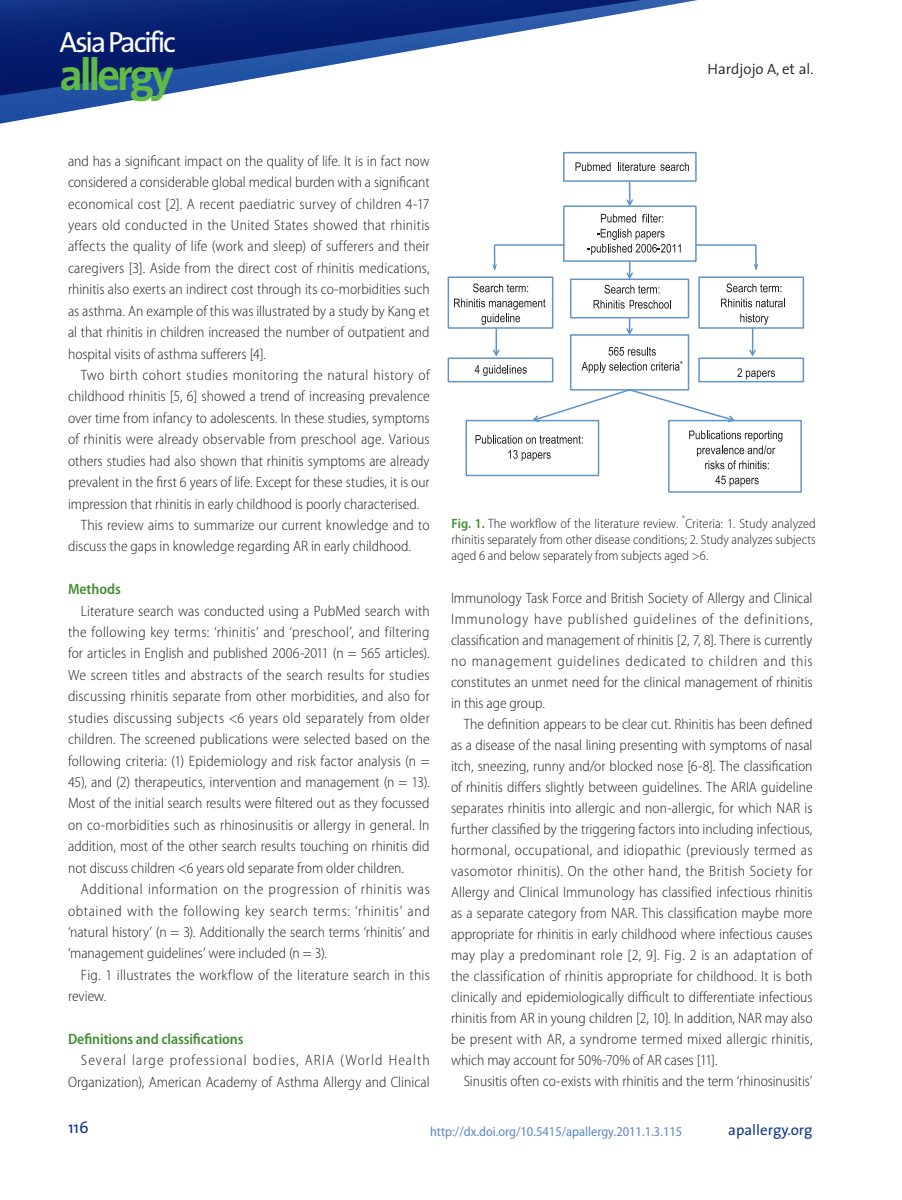
<style>
.page{position:relative;width:902px;height:1200px;background:#fff}
.page>*{position:absolute;margin:0;border:0;box-sizing:border-box;transform-origin:0 0}
.t1{font:700 45.15px "The Sans";letter-spacing:-.075em;color:#60bb46}
.t2{font:29.25px "The Sans";letter-spacing:-.075em;color:#fff}
.t3{font:16.5px "The Sans";color:#103987}
.t4{font:300 semi-condensed 15px/21.5px "Myriad Pro";color:#231f20;text-align:justify}
.t5{font:300 semi-condensed 15px "Myriad Pro";letter-spacing:.03em;color:#231f20}
.t6{font:600 semi-condensed 15px "Myriad Pro";letter-spacing:-.005em;color:#428d33}
.t7{font:300 15px "The Sans";color:#231f20}
.t8{font:15px "The Sans";color:#103987}
.t9{font:300 semi-condensed 13.5px/16.2px "Myriad Pro";color:#231f20;text-align:justify}
.t10{font:semi-condensed 13.5px "Myriad Pro";color:#5d88c6}
.t11{font:300 semi-condensed 7.8px "Myriad Pro";color:#231f20}
.s1{font-weight:600;color:#428d33}
</style>
<div class="page">
<svg style="left:0;top:97px;width:150px;height:27px"></svg>
<svg style="left:0;top:0;width:698px;height:97px"></svg>
<hr style="left:493px;top:245px;width:2px;height:24px;background:#5b92c8">
<svg style="left:492px;top:264px;width:4px;height:7px"></svg>
<svg style="left:754px;top:244px;width:4px;height:27px"></svg>
<hr style="left:494px;top:244px;width:70px;height:2px;background:#5b92c8">
<hr style="left:695px;top:244px;width:60px;height:2px;background:#5b92c8">
<svg style="left:447px;top:276px;width:357px;height:216px"></svg>
<svg style="left:626px;top:317px;width:7px;height:18px"></svg>
<svg style="left:532px;top:388px;width:203px;height:34px"></svg>
<svg style="left:562px;top:152px;width:135px;height:127px"></svg>
<h2 class="t2" style="left:60px;top:18px;width:118px">Asia Pacific</h2>
<h1 class="t1" style="left:60px;top:37px;width:116px">allergy</h1>
<p class="t7" style="left:707px;top:57px;width:107px">Hardjojo A, et al.</p>
<p class="t4" style="left:68px;top:150px;width:363px">and has a significant impact on the quality of life. It is in fact now considered a considerable global medical burden with a significant economical cost [2]. A recent paediatric survey of children 4-17 years old conducted in the United States showed that rhinitis affects the quality of life (work and sleep) of sufferers and their caregivers [3]. Aside from the direct cost of rhinitis medications, rhinitis also exerts an indirect cost through its co-morbidities such as asthma. An example of this was illustrated by a study by Kang et al that rhinitis in children increased the number of outpatient and hospital visits of asthma sufferers [4].</p>
<p class="t5" style="left:81px;top:366px;width:350px">Two birth cohort studies monitoring the natural history of</p>
<p class="t4" style="left:68px;top:385px;width:363px">childhood rhinitis [5, 6] showed a trend of increasing prevalence</p>
<p class="t4" style="left:68px;top:407px;width:363px">over time from infancy to adolescents. In these studies, symptoms</p>
<p class="t4" style="left:68px;top:428px;width:363px">of rhinitis were already observable from preschool age. Various</p>
<p class="t4" style="left:68px;top:449px;width:363px">others studies had also shown that rhinitis symptoms are already</p>
<p class="t4" style="left:68px;top:471px;width:363px">prevalent in the first 6 years of life. Except for these studies, it is our</p>
<p class="t4" style="left:68px;top:492px;width:353px">impression that rhinitis in early childhood is poorly characterised.</p>
<p class="t4" style="left:81px;top:514px;width:350px">This review aims to summarize our current knowledge and to</p>
<p class="t4" style="left:68px;top:535px;width:344px">discuss the gaps in knowledge regarding AR in early childhood.</p>
<p class="t6" style="left:68px;top:579px;width:54px">Methods</p>
<p class="t4" style="left:68px;top:599px;width:363px;text-indent:13px">Literature search was conducted using a PubMed search with the following key terms: ‘rhinitis’ and ‘preschool’, and filtering for articles in English and published 2006-2011 (n = 565 articles).<br>We screen titles and abstracts of the search results for studies discussing rhinitis separate from other morbidities, and also for studies discussing subjects &lt;6 years old separately from older children. The screened publications were selected based on the following criteria: (1) Epidemiology and risk factor analysis (n = 45), and (2) therapeutics, intervention and management (n = 13).<br>Most of the initial search results were filtered out as they focussed on co-morbidities such as rhinosinusitis or allergy in general. In addition, most of the other search results touching on rhinitis did not discuss children &lt;6 years old separate from older children.</p>
<p class="t4" style="left:68px;top:878px;width:363px;text-indent:13px">Additional information on the progression of rhinitis was obtained with the following key search terms: ‘rhinitis’ and ‘natural history’ (n = 3). Additionally the search terms ‘rhinitis’ and ‘management guidelines’ were included (n = 3).</p>
<p class="t4" style="left:68px;top:963px;width:363px;text-indent:13px">Fig. 1 illustrates the workflow of the literature search in this review.</p>
<p class="t6" style="left:68px;top:1029px;width:177px">Definitions and classifications</p>
<p class="t4" style="left:68px;top:1049px;width:363px;text-align:right">Several large professional bodies, ARIA (World Health<br>Organization), American Academy of Asthma Allergy and Clinical</p>
<p class="t11" style="left:682px;top:514px;width:5px">*</p>
<p class="t9" style="left:451px;top:515px;width:366px;text-indent:234px">Criteria: 1. Study analyzed rhinitis separately from other disease conditions; 2. Study analyzes subjects aged 6 and below separately from subjects aged &gt;6.</p>
<p class="t9" style="left:451px;top:515px;width:228px"><span class="s1">Fig. 1.</span> The workflow of the literature review.</p>
<p class="t4" style="left:451px;top:587px;width:363px;line-height:21px">Immunology Task Force and British Society of Allergy and Clinical Immunology have published guidelines of the definitions, classification and management of rhinitis [2, 7, 8]. There is currently no management guidelines dedicated to children and this constitutes an unmet need for the clinical management of rhinitis in this age group.</p>
<p class="t4" style="left:451px;top:713px;width:363px;line-height:21px;text-indent:13px">The definition appears to be clear cut. Rhinitis has been defined as a disease of the nasal lining presenting with symptoms of nasal itch, sneezing, runny and/or blocked nose [6-8]. The classification of rhinitis differs slightly between guidelines. The ARIA guideline separates rhinitis into allergic and non-allergic, for which NAR is further classified by the triggering factors into including infectious, hormonal, occupational, and idiopathic (previously termed as vasomotor rhinitis). On the other hand, the British Society for Allergy and Clinical Immunology has classified infectious rhinitis as a separate category from NAR. This classification maybe more appropriate for rhinitis in early childhood where infectious causes may play a predominant role [2, 9]. Fig. 2 is an adaptation of the classification of rhinitis appropriate for childhood. It is both clinically and epidemiologically difficult to differentiate infectious rhinitis from AR in young children [2, 10]. In addition, NAR may also be present with AR, a syndrome termed mixed allergic rhinitis, which may account for 50%-70% of AR cases [11].</p>
<p class="t4" style="left:463px;top:1070px;width:350px">Sinusitis often co-exists with rhinitis and the term ‘rhinosinusitis’</p>
<p class="t3" style="left:68px;top:1113px;width:22px">116</p>
<p class="t10" style="left:430px;top:1122px;width:254px">http://dx.doi.org/10.5415/apallergy.2011.1.3.115</p>
<p class="t8" style="left:728px;top:1117px;width:86px">apallergy.org</p>
</div>
